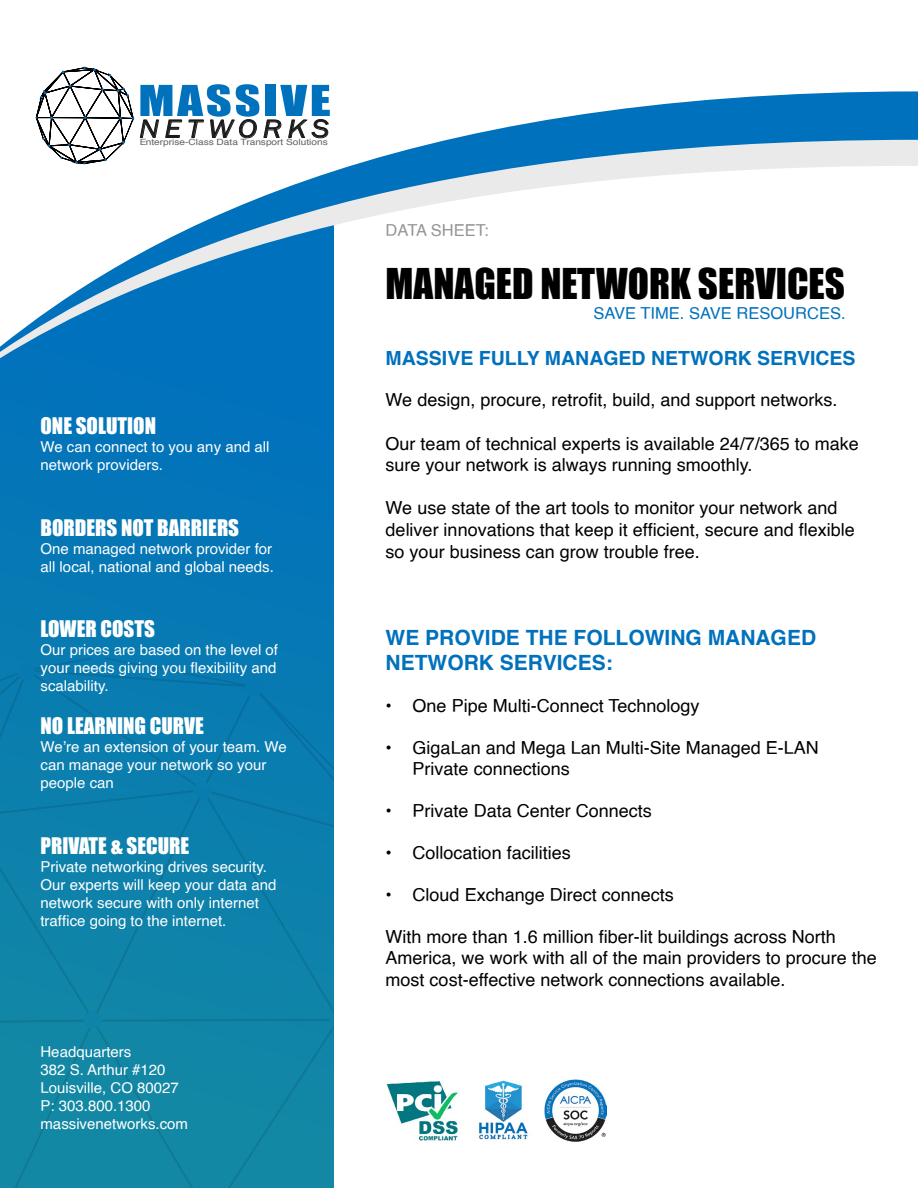
<style>
.page{position:relative;width:918px;height:1188px;background:#fff}
.page>*{position:absolute;margin:0;border:0;box-sizing:border-box;transform-origin:0 0}
.t1{font:39.45px "Impact";letter-spacing:.055em;color:#0071bc;scale:1.28 1}
.t2{font:39px "Impact";color:#000}
.t3{font:italic 25.95px "Franklin Gothic";letter-spacing:.185em;color:#000;scale:1.16 1}
.t4{font:21px "Impact";color:#fff}
.t5{font:700 21px/25.2px "Helvetica";color:#0071bc}
.t6{font:700 19.5px "Helvetica";color:#0071bc}
.t7{font:18px/21.6px "Helvetica";color:#000}
.t8{font:16.5px "Helvetica";color:#0071bc}
.t9{font:16.5px "Helvetica";color:#939598}
.t10{font:15px/18px "Helvetica";color:#fff}
.t11{font:8.55px "Helvetica";color:#4d4d4d;scale:1.18 1}
</style>
<div class="page">
<div style="left:0;top:45px;width:334px;height:1143px;background:#0375b8"></div>
<svg style="left:0;top:657px;width:334px;height:531px"></svg>
<div style="left:197px;top:785px;width:11px;height:11px;background:#097caf;border-radius:50%"></div>
<div style="left:194px;top:782px;width:17px;height:17px;border:6px solid #0071bc;border-radius:50%"></div>
<div style="left:248px;top:682px;width:11px;height:11px;background:#0779b2;border-radius:50%"></div>
<div style="left:245px;top:679px;width:17px;height:17px;border:6px solid #0071bc;border-radius:50%"></div>
<div style="left:91px;top:649px;width:14px;height:14px;border:6px solid #0071bc;border-radius:50%"></div>
<div style="left:21px;top:666px;width:11px;height:11px;background:#087ab2;border-radius:50%"></div>
<div style="left:18px;top:663px;width:17px;height:17px;border:6px solid #0071bc;border-radius:50%"></div>
<svg style="left:0;top:45px;width:918px;height:302px"></svg>
<svg style="left:36px;top:67px;width:98px;height:97px;background:#c9cbcc"></svg>
<svg style="left:140px;top:120px;width:19px;height:18px"></svg>
<svg style="left:165px;top:120px;width:17px;height:18px"></svg>
<svg style="left:189px;top:120px;width:15px;height:18px"></svg>
<svg style="left:210px;top:119px;width:47px;height:19px"></svg>
<svg style="left:264px;top:120px;width:17px;height:18px"></svg>
<svg style="left:288px;top:119px;width:41px;height:19px"></svg>
<img style="left:386px;top:1081px;width:72px;height:60px">
<img style="left:479px;top:1080px;width:49px;height:60px">
<img style="left:544px;top:1079px;width:63px;height:63px">
<h1 class="t1" style="left:138px;top:70px;width:152px">MASSIVE</h1>
<p class="t11" style="left:139px;top:136px;width:161px">Enterprise-Class Data Transport Solutions</p>
<h3 class="t3" style="left:139px;top:113px;width:165px">NETWORKS</h3>
<p class="t4" style="left:40px;top:409px;width:117px">ONE SOLUTION</p>
<p class="t10" style="left:41px;top:438px;width:231px">We can connect to you any and all network providers.</p>
<p class="t4" style="left:40px;top:511px;width:200px">BORDERS NOT BARRIERS</p>
<p class="t10" style="left:40px;top:540px;width:235px">One managed network provider for all local, national and global needs.</p>
<p class="t4" style="left:40px;top:613px;width:116px">LOWER COSTS</p>
<p class="t10" style="left:41px;top:641px;width:239px;text-align:justify">Our prices are based on the level of your needs giving you flexibility and scalability.</p>
<p class="t4" style="left:40px;top:710px;width:165px">NO LEARNING CURVE</p>
<p class="t10" style="left:41px;top:739px;width:248px">We’re an extension of your team. We can manage your network so your people can</p>
<p class="t4" style="left:40px;top:830px;width:150px">PRIVATE &amp; SECURE</p>
<p class="t10" style="left:40px;top:858px;width:237px">Private networking drives security.<br>Our experts will keep your data and network secure with only internet traffice going to the internet.</p>
<p class="t10" style="left:40px;top:1043px;width:149px">Headquarters<br>382 S. Arthur #120<br>Louisville, CO 80027<br>P: 303.800.1300 massivenetworks.com</p>
<p class="t9" style="left:386px;top:218px;width:105px">DATA SHEET:</p>
<h2 class="t2" style="left:386px;top:254px;width:461px">MANAGED NETWORK SERVICES</h2>
<p class="t8" style="left:593px;top:301px;width:254px">SAVE TIME. SAVE RESOURCES.</p>
<p class="t6" style="left:386px;top:342px;width:471px">MASSIVE FULLY MANAGED NETWORK SERVICES</p>
<p class="t7" style="left:386px;top:390px;width:453px">We design, procure, retrofit, build, and support networks.</p>
<p class="t7" style="left:386px;top:433px;width:475px">Our team of technical experts is available 24/7/365 to make sure your network is always running smoothly.</p>
<p class="t7" style="left:386px;top:498px;width:471px">We use state of the art tools to monitor your network and deliver innovations that keep it efficient, secure and flexible so your business can grow trouble free.</p>
<p class="t5" style="left:386px;top:625px;width:432px">WE PROVIDE THE FOLLOWING MANAGED<br>NETWORK SERVICES:</p>
<p class="t7" style="left:386px;top:695px;width:315px">• One Pipe Multi-Connect Technology</p>
<p class="t7" style="left:413px;top:737px;width:408px;text-indent:-27px">• GigaLan and Mega Lan Multi-Site Managed E-LAN<br>Private connections</p>
<p class="t7" style="left:386px;top:801px;width:268px">• Private Data Center Connects</p>
<p class="t7" style="left:386px;top:843px;width:187px">• Collocation facilities</p>
<p class="t7" style="left:386px;top:884px;width:290px">• Cloud Exchange Direct connects</p>
<p class="t7" style="left:386px;top:926px;width:493px">With more than 1.6 million fiber-lit buildings across North<br>America, we work with all of the main providers to procure the most cost-effective network connections available.</p>
</div>
